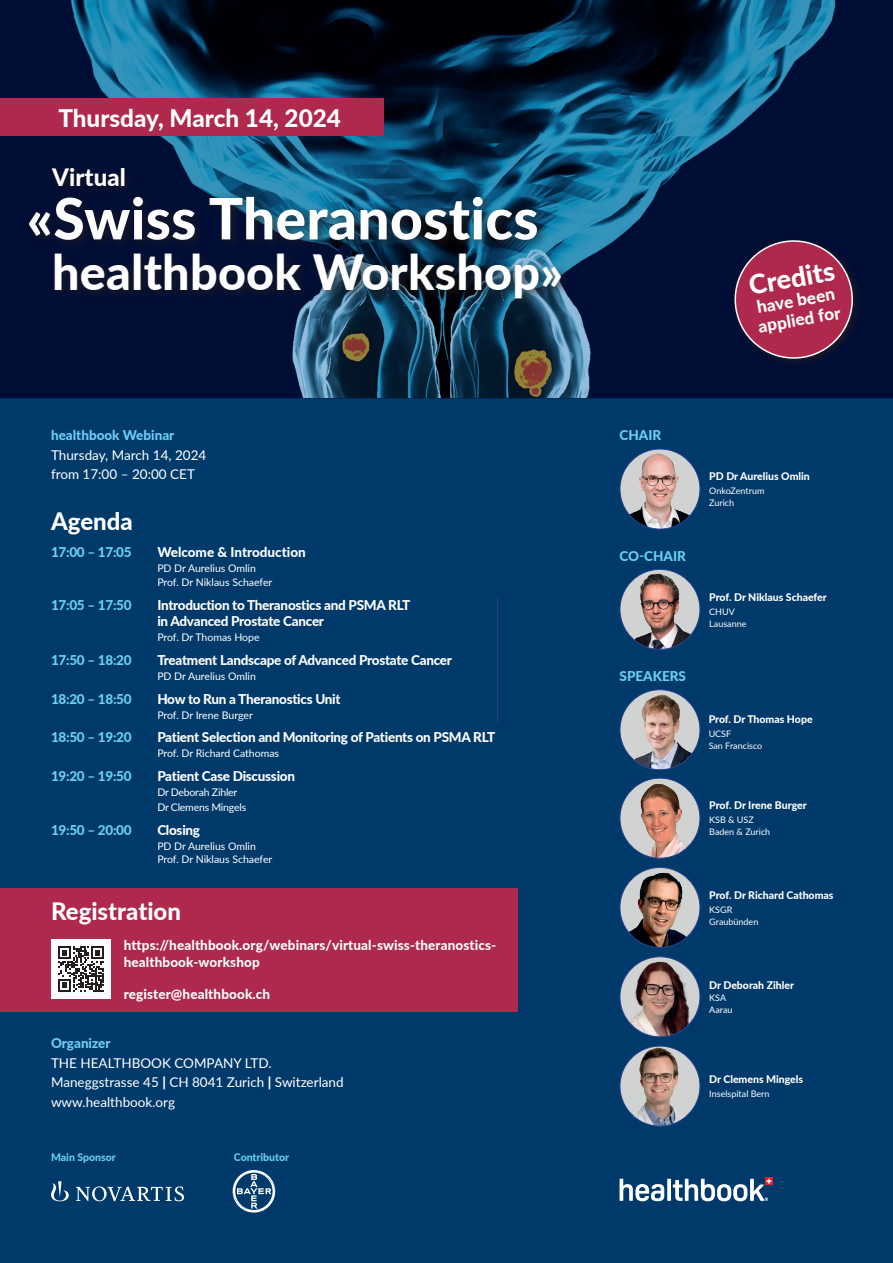
<style>
.page{position:relative;width:893px;height:1263px;background:#fff}
.page>*{position:absolute;margin:0;border:0;box-sizing:border-box;transform-origin:0 0}
.t1{font:800 57px "Lato";letter-spacing:.005em;color:#fff}
.t2{font:800 48.6px "Lato";letter-spacing:.005em;color:#fff}
.t3{font:800 27px "Lato";color:#fff}
.t4{font:800 24.3px "Lato";color:#fff}
.t5{font:800 24px "Lato";color:#fff}
.t6{font:800 17.25px/19.5px "Lato";color:#fff}
.t7{font:800 13.5px/16.5px "Lato";letter-spacing:-.02em;color:#fff}
.t8{font:800 13.5px "Lato";color:#6bcff6}
.t9{font:13.5px/19.5px "Lato";color:#fff}
.t10{font:800 13.5px/16.5px "Lato";letter-spacing:.01em;color:#fff}
.t11{font:800 13.5px "Lato";color:#fff}
.t12{font:10.5px/13.5px "Lato";letter-spacing:-.005em;color:#fff}
.t13{font:800 10.5px "Lato";color:#fff}
.t14{font:800 10.5px "Lato";color:#6bcff6}
.t15{font:9px/12px "Lato";color:#fff}
.s1{font-weight:800}
</style>
<div class="page">
<div style="left:0;top:398px;width:893px;height:865px;background:#003a6a"></div>
<svg style="left:0;top:0;width:893px;height:399px;background:#092848"></svg>
<div style="left:0;top:889px;width:517px;height:123px;background:#ae294b"></div>
<div style="left:51px;top:939px;width:60px;height:60px;background:#fff"></div>
<svg style="left:58px;top:946px;width:46px;height:46px"></svg>
<div style="left:730px;top:235px;width:134px;height:135px;background:#000d35"></div>
<svg style="left:734px;top:240px;width:123px;height:122px"></svg>
<div style="left:0;top:98px;width:383px;height:38px;background:#ae294b"></div>
<div style="left:24px;top:163px;width:548px;height:147px;background:#231f20;opacity:.75"></div>
<img style="left:620px;top:450px;width:80px;height:79px">
<div style="left:620px;top:449px;width:80px;height:80px;border:1px solid #253f8e;border-radius:50%"></div>
<img style="left:620px;top:569px;width:80px;height:80px;border-radius:39px">
<div style="left:620px;top:569px;width:80px;height:81px;border:1px solid #253f8e;border-radius:50%"></div>
<img style="left:621px;top:691px;width:78px;height:78px">
<div style="left:620px;top:689px;width:80px;height:81px;border:1px solid #253f8e;border-radius:50%"></div>
<img style="left:620px;top:778px;width:80px;height:80px;border-radius:40px">
<div style="left:620px;top:778px;width:80px;height:80px;border:1px solid #253f8e;border-radius:50%"></div>
<div style="left:620px;top:867px;width:80px;height:80px;background:#d1d2d2;border-radius:50%"></div>
<img style="left:628px;top:867px;width:61px;height:80px">
<div style="left:620px;top:867px;width:80px;height:81px;border:1px solid #253f8e;border-radius:50%"></div>
<div style="left:620px;top:957px;width:80px;height:80px;background:#d1d2d2;border-radius:50%"></div>
<img style="left:629px;top:958px;width:62px;height:79px">
<div style="left:620px;top:956px;width:80px;height:81px;border:1px solid #253f8e;border-radius:50%"></div>
<hr style="left:497px;top:597px;width:1px;height:126px;background:#253f8e">
<svg style="left:765px;top:1177px;width:7px;height:8px"></svg>
<svg style="left:620px;top:1179px;width:151px;height:22px"></svg>
<svg style="left:51px;top:1181px;width:133px;height:20px"></svg>
<svg style="left:233px;top:1170px;width:42px;height:42px"></svg>
<img style="left:620px;top:1046px;width:80px;height:80px;border-radius:40px">
<div style="left:620px;top:1046px;width:80px;height:80px;border:1px solid #253f8e;border-radius:50%"></div>
<h3 class="t4" style="left:58px;top:100px;width:284px">Thursday, March 14, 2024</h3>
<h3 class="t5" style="left:52px;top:159px;width:75px">Virtual</h3>
<h1 class="t1" style="left:27px;top:176px;width:513px">«Swiss Theranostics</h1>
<h2 class="t2" style="left:52px;top:237px;width:513px">healthbook Workshop»</h2>
<p class="t8" style="left:51px;top:425px;width:125px">healthbook Webinar</p>
<p class="t9" style="left:51px;top:445px;width:157px">Thursday, March 14, 2024 from 17:00 – 20:00 CET</p>
<h3 class="t5" style="left:51px;top:503px;width:83px">Agenda</h3>
<p class="t8" style="left:51px;top:542px;width:82px">17:00 – 17:05</p>
<p class="t11" style="left:157px;top:542px;width:150px">Welcome &amp; Introduction</p>
<p class="t12" style="left:157px;top:561px;width:117px">PD Dr Aurelius Omlin<br>Prof. Dr Niklaus Schaefer</p>
<p class="t8" style="left:51px;top:595px;width:82px">17:05 – 17:50</p>
<p class="t7" style="left:157px;top:596px;width:255px">Introduction to Theranostics and PSMA RLT in Advanced Prostate Cancer</p>
<p class="t12" style="left:157px;top:630px;width:104px">Prof. Dr Thomas Hope</p>
<p class="t8" style="left:51px;top:650px;width:82px">17:50 – 18:20</p>
<p class="t7" style="left:157px;top:651px;width:296px">Treatment Landscape of Advanced Prostate Cancer</p>
<p class="t12" style="left:157px;top:669px;width:100px">PD Dr Aurelius Omlin</p>
<p class="t8" style="left:51px;top:689px;width:82px">18:20 – 18:50</p>
<p class="t7" style="left:157px;top:690px;width:185px">How to Run a Theranostics Unit</p>
<p class="t12" style="left:157px;top:707px;width:97px">Prof. Dr Irene Burger</p>
<p class="t8" style="left:51px;top:727px;width:82px">18:50 – 19:20</p>
<p class="t7" style="left:157px;top:729px;width:340px">Patient Selection and Monitoring of Patients on PSMA RLT</p>
<p class="t12" style="left:157px;top:746px;width:123px">Prof. Dr Richard Cathomas</p>
<p class="t8" style="left:51px;top:766px;width:82px">19:20 – 19:50</p>
<p class="t7" style="left:157px;top:767px;width:139px">Patient Case Discussion</p>
<p class="t12" style="left:157px;top:784px;width:90px;line-height:15px">Dr Deborah Zihler<br>Dr Clemens Mingels</p>
<p class="t8" style="left:51px;top:820px;width:82px">19:50 – 20:00</p>
<p class="t7" style="left:157px;top:821px;width:44px">Closing</p>
<p class="t12" style="left:157px;top:839px;width:117px">PD Dr Aurelius Omlin<br>Prof. Dr Niklaus Schaefer</p>
<h3 class="t5" style="left:51px;top:893px;width:132px">Registration</h3>
<p class="t10" style="left:124px;top:936px;width:374px">https://healthbook.org/webinars/virtual-swiss-theranostics&shy;healthbook-workshop</p>
<p class="t10" style="left:124px;top:985px;width:148px">register@healthbook.ch</p>
<p class="t8" style="left:51px;top:1033px;width:61px">Organizer</p>
<p class="t9" style="left:51px;top:1053px;width:294px">THE HEALTHBOOK COMPANY LTD.<br>Maneggstrasse 45 <span class="s1">|</span> CH 8041 Zurich <span class="s1">|</span> Switzerland www.healthbook.org</p>
<p class="t14" style="left:51px;top:1149px;width:66px">Main Sponsor</p>
<p class="t14" style="left:234px;top:1149px;width:57px">Contributor</p>
<h3 class="t3" style="left:746px;top:265px;width:88px;rotate:-10deg">Credits</h3>
<p class="t6" style="left:753px;top:297px;width:85px;rotate:-10deg">have been applied for</p>
<p class="t8" style="left:620px;top:425px;width:43px">CHAIR</p>
<p class="t8" style="left:620px;top:546px;width:68px">CO-CHAIR</p>
<p class="t8" style="left:620px;top:666px;width:68px">SPEAKERS</p>
<p class="t13" style="left:709px;top:469px;width:102px">PD Dr Aurelius Omlin</p>
<p class="t15" style="left:709px;top:485px;width:57px">OnkoZentrum<br>Zurich</p>
<p class="t13" style="left:709px;top:589px;width:119px">Prof. Dr Niklaus Schaefer</p>
<p class="t15" style="left:709px;top:605px;width:39px">CHUV<br>Lausanne</p>
<p class="t13" style="left:709px;top:711px;width:105px">Prof. Dr Thomas Hope</p>
<p class="t15" style="left:709px;top:727px;width:55px">UCSF<br>San Francisco</p>
<p class="t13" style="left:709px;top:798px;width:99px">Prof. Dr Irene Burger</p>
<p class="t15" style="left:709px;top:814px;width:63px">KSB &amp; USZ<br>Baden &amp; Zurich</p>
<p class="t13" style="left:709px;top:887px;width:126px">Prof. Dr Richard Cathomas</p>
<p class="t15" style="left:709px;top:903px;width:51px">KSGR<br>Graubünden</p>
<p class="t13" style="left:709px;top:977px;width:86px">Dr Deborah Zihler</p>
<p class="t15" style="left:709px;top:991px;width:25px">KSA<br>Aarau</p>
<p class="t13" style="left:709px;top:1071px;width:95px">Dr Clemens Mingels</p>
<p class="t15" style="left:709px;top:1088px;width:62px">Inselspital Bern</p>
</div>
